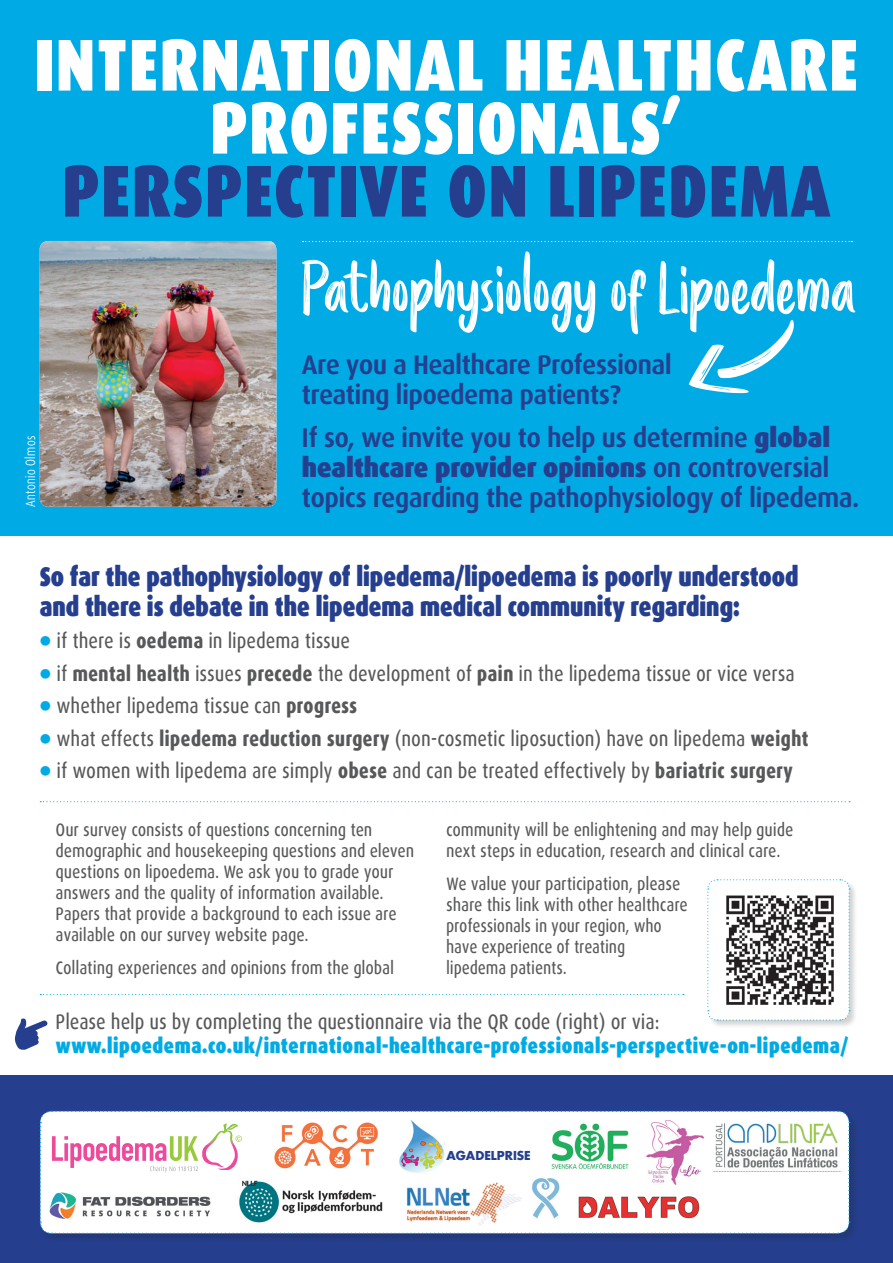
<style>
.page{position:relative;width:893px;height:1263px;background:#fff}
.page>*{position:absolute;margin:0;border:0;box-sizing:border-box;transform-origin:0 0}
.t1{font:900 73.5px/63px "Dax Wide";letter-spacing:.04em;color:#fff;text-align:center;scale:.7 1}
.t2{font:69px "Love Story Rough";letter-spacing:.04em;color:#fff;scale:.8 1}
.t3{font:700 27px/30px "Dax Wide";color:#253f8e;scale:.8 1}
.t4{font:900 27px/30px "Dax Wide";color:#253f8e;scale:.7 1}
.t5{font:500 21px "Dax Wide";letter-spacing:.04em;color:#57585a;scale:.7 1}
.t6{font:900 21px/24px "Dax Wide";letter-spacing:.04em;color:#00abe5;scale:.72 1}
.t7{font:500 18px/21px "Dax Wide";letter-spacing:.04em;color:#57585a;scale:.7 1}
.t8{font:13.5px "Dax Wide";letter-spacing:.04em;color:#fff;scale:.7 1}
.t9{font:700 12px "Futura";color:#253f8e}
.s1{color:#253f8e}
.s2{font-weight:900}
.s3{font-weight:900;color:#00abe5}
.s4{font-weight:800}
.s5{font-weight:500;color:#57585a}
</style>
<div class="page">
<div style="left:0;top:0;width:893px;height:536px;background:#00abe5"></div>
<div style="left:0;top:1076px;width:893px;height:187px;background:#253f8e"></div>
<img style="left:40px;top:241px;width:236px;height:266px">
<div style="left:40px;top:1111px;width:818px;height:131px;background:#243a80"></div>
<svg style="left:39px;top:1110px;width:811px;height:124px"></svg>
<div style="left:707px;top:879px;width:151px;height:150px;background:#231f20;opacity:.2"></div>
<svg style="left:707px;top:879px;width:143px;height:142px"></svg>
<svg style="left:302px;top:241px;width:550px;height:1px"></svg>
<svg style="left:40px;top:994px;width:644px;height:1px"></svg>
<img style="left:713px;top:1120px;width:128px;height:52px">
<img style="left:576px;top:1193px;width:125px;height:27px">
<img style="left:399px;top:1181px;width:125px;height:44px">
<img style="left:547px;top:1118px;width:89px;height:54px">
<img style="left:235px;top:1177px;width:150px;height:45px">
<img style="left:269px;top:1117px;width:116px;height:52px">
<img style="left:45px;top:1192px;width:168px;height:32px">
<img style="left:643px;top:1120px;width:63px;height:68px">
<svg style="left:40px;top:801px;width:810px;height:1px"></svg>
<svg style="left:15px;top:1018px;width:33px;height:32px"></svg>
<img style="left:395px;top:1118px;width:49px;height:57px">
<img style="left:531px;top:1175px;width:29px;height:45px">
<p class="t1" style="left:34px;top:34px;width:1178px">INTERNATIONAL HEALTHCARE<br>PROFESSIONALS’<br><span class="s1">PERSPECTIVE ON LIPEDEMA</span></p>
<p class="t8" style="left:23px;top:507px;width:103px;rotate:-90deg">Antonio Olmos</p>
<p class="t2" style="left:302px;top:239px;width:694px">Pathophysiology of Lipoedema</p>
<p class="t3" style="left:302px;top:350px;width:464px">Are you a Healthcare Professional treating lipoedema patients?</p>
<p class="t3" style="left:302px;top:423px;width:698px">If so, we invite you to help us determine <span class="s2">global healthcare provider opinions</span> on controversial topics regarding the pathophysiology of lipedema.</p>
<p class="t4" style="left:40px;top:561px;width:1086px">So far the pathophysiology of lipedema/lipoedema is poorly understood and there is debate in the lipedema medical community regarding:</p>
<p class="t5" style="left:40px;top:629px;width:445px"><span class="s3">•</span> if there is <span class="s4">oedema</span> in lipedema tissue</p>
<p class="t5" style="left:40px;top:662px;width:1080px"><span class="s3">•</span> if <span class="s4">mental health</span> issues <span class="s4">precede</span> the development of <span class="s4">pain</span> in the lipedema tissue or vice versa</p>
<p class="t5" style="left:40px;top:694px;width:455px"><span class="s3">•</span> whether lipedema tissue can <span class="s4">progress</span></p>
<p class="t5" style="left:40px;top:727px;width:1100px"><span class="s3">•</span> what effects <span class="s4">lipedema reduction surgery</span> (non-cosmetic liposuction) have on lipedema <span class="s4">weight</span></p>
<p class="t5" style="left:40px;top:759px;width:1077px"><span class="s3">•</span> if women with lipedema are simply <span class="s4">obese</span> and can be treated effectively by <span class="s4">bariatric surgery</span></p>
<p class="t7" style="left:56px;top:819px;width:513px">Our survey consists of questions concerning ten demographic and housekeeping questions and eleven questions on lipoedema. We ask you to grade your answers and the quality of information available.<br>Papers that provide a background to each issue are available on our survey website page.</p>
<p class="t7" style="left:56px;top:958px;width:484px">Collating experiences and opinions from the global</p>
<p class="t7" style="left:446px;top:819px;width:497px">community will be enlightening and may help guide next steps in education, research and clinical care.</p>
<p class="t7" style="left:446px;top:874px;width:346px">We value your participation, please share this link with other healthcare professionals in your region, who have experience of treating lipedema patients.</p>
<p class="t6" style="left:56px;top:1010px;width:1102px"><span class="s5">Please help us by completing the questionnaire via the QR code (right) or via: </span>www.lipoedema.co.uk/international-healthcare-professionals-perspective-on-lipedema/</p>
<p class="t9" style="left:446px;top:1147px;width:86px">AGADELPRISE</p>
</div>
